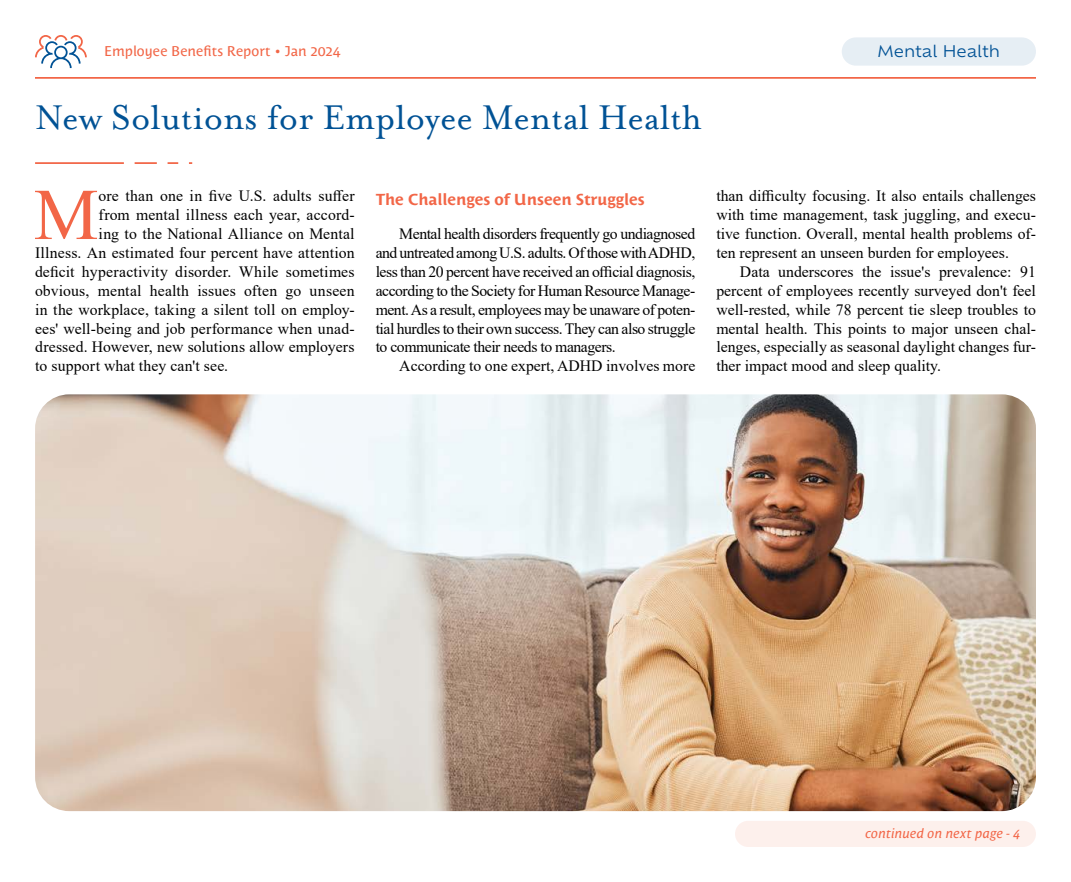
<style>
.page{position:relative;width:1071px;height:882px;background:#fff}
.page>*{position:absolute;margin:0;border:0;box-sizing:border-box;transform-origin:0 0}
.t1{font:72.8px "Times New Roman";color:#f26647}
.t2{font:39.38px "Mrs Eaves OT";color:#005295}
.t3{font:15.75px/18.9px "Times New Roman";letter-spacing:.005em;color:#000;text-align:justify}
.t4{font:700 15.75px "Costa Std";color:#f26647}
.t5{font:15.75px "Ofelia Text";color:#005295}
.t6{font:14px "Costa Std";letter-spacing:.005em;color:#f26647}
.t7{font:italic 13.12px "Costa Std";letter-spacing:.01em;color:#f26647}
</style>
<div class="page">
<hr style="left:35px;top:162px;width:89px;height:2px;background:#f26647">
<hr style="left:135px;top:162px;width:22px;height:2px;background:#f26647">
<svg style="left:168px;top:162px;width:10px;height:2px"></svg>
<img style="left:35px;top:394px;width:1001px;height:417px">
<div style="left:842px;top:37px;width:194px;height:29px;background:#e6eef4;border-radius:14px"></div>
<svg style="left:35px;top:35px;width:52px;height:33px"></svg>
<hr style="left:35px;top:77px;width:1001px;height:2px;background:#f26647">
<div style="left:735px;top:821px;width:301px;height:26px;background:#fdf0ec;border-radius:13px"></div>
<p class="t6" style="left:104px;top:43px;width:238px">Employee Benefits Report • Jan 2024</p>
<p class="t5" style="left:878px;top:40px;width:124px">Mental Health</p>
<h2 class="t2" style="left:35px;top:95px;width:668px">New Solutions for Employee Mental Health</h2>
<h1 class="t1" style="left:34px;top:163px;width:66px">M</h1>
<p class="t3" style="left:99px;top:186px;width:258px">ore than one in five U.S. adults suffer</p>
<p class="t3" style="left:99px;top:205px;width:258px">from mental illness each year, accord-</p>
<p class="t3" style="left:99px;top:224px;width:258px">ing to the National Alliance on Mental</p>
<p class="t3" style="left:35px;top:243px;width:321px">Illness. An estimated four percent have attention</p>
<p class="t3" style="left:35px;top:262px;width:321px">deficit hyperactivity disorder. While sometimes</p>
<p class="t3" style="left:35px;top:280px;width:321px">obvious, mental health issues often go unseen</p>
<p class="t3" style="left:35px;top:299px;width:321px">in the workplace, taking a silent toll on employ-</p>
<p class="t3" style="left:35px;top:318px;width:321px">ees' well-being and job performance when unad-</p>
<p class="t3" style="left:35px;top:337px;width:321px">dressed. However, new solutions allow employers</p>
<p class="t3" style="left:35px;top:356px;width:195px">to support what they can't see.</p>
<p class="t4" style="left:376px;top:190px;width:271px">The Challenges of Unseen Struggles</p>
<p class="t3" style="left:376px;top:224px;width:321px;text-indent:24px">Mental health disorders frequently go undiagnosed and untreated among U.S. adults. Of those with ADHD, less than 20 percent have received an official diagnosis, according to the Society for Human Resource Manage&shy;ment. As a result, employees may be unaware of poten&shy;tial hurdles to their own success. They can also struggle to communicate their needs to managers.</p>
<p class="t3" style="left:399px;top:356px;width:298px">According to one expert, ADHD involves more</p>
<p class="t3" style="left:716px;top:186px;width:321px">than difficulty focusing. It also entails challenges with time management, task juggling, and execu&shy;tive function. Overall, mental health problems of&shy;ten represent an unseen burden for employees.</p>
<p class="t3" style="left:716px;top:262px;width:321px;text-indent:24px">Data underscores the issue's prevalence: 91 percent of employees recently surveyed don't feel well-rested, while 78 percent tie sleep troubles to mental health. This points to major unseen chal&shy;lenges, especially as seasonal daylight changes fur&shy;ther impact mood and sleep quality.</p>
<p class="t7" style="left:865px;top:826px;width:156px">continued on next page - 4</p>
</div>
